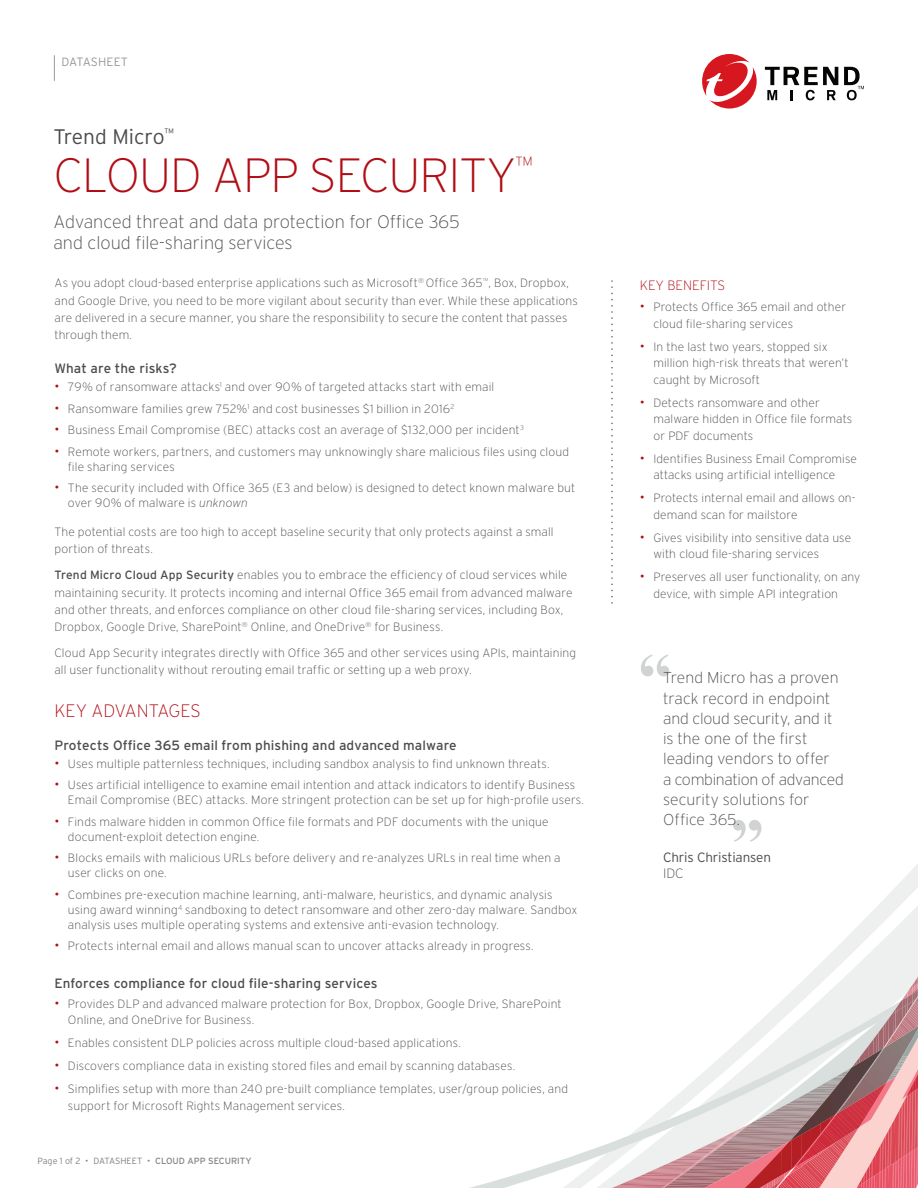
<style>
.page{position:relative;width:918px;height:1188px;background:#fff}
.page>*{position:absolute;margin:0;border:0;box-sizing:border-box;transform-origin:0 0}
.t1{font:700 67.5px "Times New Roman";color:#d1d2d4}
.t2{font:200 48px "Interstate";letter-spacing:-.02em;color:#b00d15}
.t3{font:300 21px "Interstate";color:#4b4c4d}
.t4{font:200 18px/21px "Interstate";color:#4b4c4d}
.t5{font:200 18px "Interstate";letter-spacing:-.01em;color:#b00d15}
.t6{font:200 15.75px/20.2px "Interstate";letter-spacing:-.005em;color:#4b4c4d}
.t7{font:13.5px "Interstate";letter-spacing:.01em;color:#4b4c4d}
.t8{font:300 13.5px "Interstate";letter-spacing:-.01em;color:#4b4c4d}
.t9{font:200 13.5px "Interstate";color:#b00d15}
.t10{font:200 13.5px "Interstate";color:#4b4c4d}
.t11{font:200 12px/16.5px "Interstate";letter-spacing:.01em;color:#4b4c4d}
.t12{font:300 12px "Interstate";letter-spacing:.005em;color:#97999c}
.t13{font:300 9px "Interstate";letter-spacing:-.005em;color:#808285}
.s1{font-weight:300;font-size:13.5px;color:#b00d15}
.s2{font-style:italic}
.s3{font-weight:400}
</style>
<div class="page">
<svg style="left:54px;top:55px;width:1px;height:26px"></svg>
<svg style="left:765px;top:67px;width:73px;height:33px"></svg>
<svg style="left:844px;top:67px;width:20px;height:33px"></svg>
<svg style="left:702px;top:54px;width:55px;height:55px"></svg>
<svg style="left:470px;top:864px;width:448px;height:324px"></svg>
<svg style="left:611px;top:281px;width:2px;height:322px"></svg>
<p class="t12" style="left:62px;top:55px;width:68px">DATASHEET</p>
<h3 class="t3" style="left:53px;top:124px;width:122px">Trend Micro<sup>™</sup></h3>
<h2 class="t2" style="left:53px;top:146px;width:481px">CLOUD APP SECURITY<sup>™</sup></h2>
<h3 class="t4" style="left:53px;top:211px;width:408px">Advanced threat and data protection for Office 365 and cloud file-sharing services</h3>
<p class="t11" style="left:54px;top:274px;width:525px;line-height:17.2px">As you adopt cloud-based enterprise applications such as Microsoft<sup>®</sup> Office 365<sup>™</sup>, Box, Dropbox, and Google Drive, you need to be more vigilant about security than ever. While these applications are delivered in a secure manner, you share the responsibility to secure the content that passes through them.</p>
<p class="t7" style="left:54px;top:360px;width:124px">What are the risks?</p>
<p class="t11" style="left:54px;top:379px;width:441px"><span class="s1">•</span> 79% of ransomware attacks<sup>1</sup> and over 90% of targeted attacks start with email</p>
<p class="t11" style="left:54px;top:400px;width:401px"><span class="s1">•</span> Ransomware families grew 752%<sup>1</sup> and cost businesses $1 billion in 2016<sup>2</sup></p>
<p class="t11" style="left:54px;top:421px;width:471px"><span class="s1">•</span> Business Email Compromise (BEC) attacks cost an average of $132,000 per incident<sup>3</sup></p>
<p class="t11" style="left:68px;top:444px;width:503px;line-height:15px;text-indent:-14px"><span class="s1">•</span> Remote workers, partners, and customers may unknowingly share malicious files using cloud file sharing services</p>
<p class="t11" style="left:68px;top:480px;width:509px;line-height:15px;text-indent:-14px"><span class="s1">•</span> The security included with Office 365 (E3 and below) is designed to detect known malware but over 90% of malware is <span class="s2">unknown</span></p>
<p class="t11" style="left:54px;top:523px;width:501px;line-height:17.2px">The potential costs are too high to accept baseline security that only protects against a small portion of threats.</p>
<p class="t11" style="left:54px;top:566px;width:520px;line-height:17.2px"><span class="s3">Trend Micro Cloud App Security</span> enables you to embrace the efficiency of cloud services while maintaining security. It protects incoming and internal Office 365 email from advanced malware and other threats, and enforces compliance on other cloud file-sharing services, including Box, Dropbox, Google Drive, SharePoint<sup>®</sup> Online, and OneDrive<sup>®</sup> for Business.</p>
<p class="t11" style="left:54px;top:644px;width:523px;line-height:17.2px">Cloud App Security integrates directly with Office 365 and other services using APIs, maintaining all user functionality without rerouting email traffic or setting up a web proxy.</p>
<h3 class="t5" style="left:54px;top:699px;width:148px">KEY ADVANTAGES</h3>
<p class="t7" style="left:54px;top:737px;width:404px">Protects Office 365 email from phishing and advanced malware</p>
<p class="t11" style="left:54px;top:755px;width:497px"><span class="s1">•</span> Uses multiple patternless techniques, including sandbox analysis to find unknown threats.</p>
<p class="t11" style="left:68px;top:777px;width:518px;line-height:15px;text-indent:-14px"><span class="s1">•</span> Uses artificial intelligence to examine email intention and attack indicators to identify Business<br>Email Compromise (BEC) attacks. More stringent protection can be set up for high-profile users.</p>
<p class="t11" style="left:68px;top:814px;width:482px;line-height:15px;text-indent:-14px"><span class="s1">•</span> Finds malware hidden in common Office file formats and PDF documents with the unique document-exploit detection engine.</p>
<p class="t11" style="left:68px;top:850px;width:494px;line-height:15px;text-indent:-14px"><span class="s1">•</span> Blocks emails with malicious URLs before delivery and re-analyzes URLs in real time when a user clicks on one.</p>
<p class="t11" style="left:68px;top:887px;width:511px;line-height:15px;text-indent:-14px"><span class="s1">•</span> Combines pre-execution machine learning, anti-malware, heuristics, and dynamic analysis using award winning<sup>4</sup> sandboxing to detect ransomware and other zero-day malware. Sandbox analysis uses multiple operating systems and extensive anti-evasion technology.</p>
<p class="t11" style="left:54px;top:938px;width:481px"><span class="s1">•</span> Protects internal email and allows manual scan to uncover attacks already in progress.</p>
<p class="t7" style="left:54px;top:975px;width:325px">Enforces compliance for cloud file-sharing services</p>
<p class="t11" style="left:68px;top:995px;width:495px;text-indent:-14px"><span class="s1">•</span> Provides DLP and advanced malware protection for Box, Dropbox, Google Drive, SharePoint<br>Online, and OneDrive for Business.</p>
<p class="t11" style="left:54px;top:1035px;width:408px"><span class="s1">•</span> Enables consistent DLP policies across multiple cloud-based applications.</p>
<p class="t11" style="left:54px;top:1058px;width:462px"><span class="s1">•</span> Discovers compliance data in existing stored files and email by scanning databases.</p>
<p class="t11" style="left:68px;top:1081px;width:502px;text-indent:-14px"><span class="s1">•</span> Simplifies setup with more than 240 pre-built compliance templates, user/group policies, and support for Microsoft Rights Management services.</p>
<p class="t13" style="left:38px;top:1155px;width:216px">Page 1 of 2 • DATASHEET • <span class="s3">CLOUD APP SECURITY</span></p>
<p class="t9" style="left:640px;top:277px;width:87px">KEY BENEFITS</p>
<p class="t11" style="left:653px;top:299px;width:194px;text-indent:-14px"><span class="s1">•</span> Protects Office 365 email and other cloud file-sharing services</p>
<p class="t11" style="left:653px;top:338px;width:197px;text-indent:-14px"><span class="s1">•</span> In the last two years, stopped six million high-risk threats that weren’t caught by Microsoft</p>
<p class="t11" style="left:653px;top:394px;width:200px;text-indent:-14px"><span class="s1">•</span> Detects ransomware and other malware hidden in Office file formats or PDF documents</p>
<p class="t11" style="left:653px;top:450px;width:205px;text-indent:-14px"><span class="s1">•</span> Identifies Business Email Compromise attacks using artificial intelligence</p>
<p class="t11" style="left:653px;top:490px;width:204px;text-indent:-14px"><span class="s1">•</span> Protects internal email and allows on&shy;demand scan for mailstore</p>
<p class="t11" style="left:653px;top:529px;width:199px;text-indent:-14px"><span class="s1">•</span> Gives visibility into sensitive data use with cloud file-sharing services</p>
<p class="t11" style="left:653px;top:569px;width:209px;text-indent:-14px"><span class="s1">•</span> Preserves all user functionality, on any device, with simple API integration</p>
<h1 class="t1" style="left:672px;top:700px;width:35px;rotate:-180deg">”</h1>
<h3 class="t6" style="left:663px;top:667px;width:182px">Trend Micro has a proven track record in endpoint and cloud security, and it is the one of the first leading vendors to offer<br>a combination of advanced security solutions for<br>Office 365.</h3>
<p class="t8" style="left:663px;top:849px;width:109px">Chris Christiansen</p>
<p class="t10" style="left:663px;top:865px;width:22px">IDC</p>
<h1 class="t1" style="left:730px;top:796px;width:35px">”</h1>
</div>
